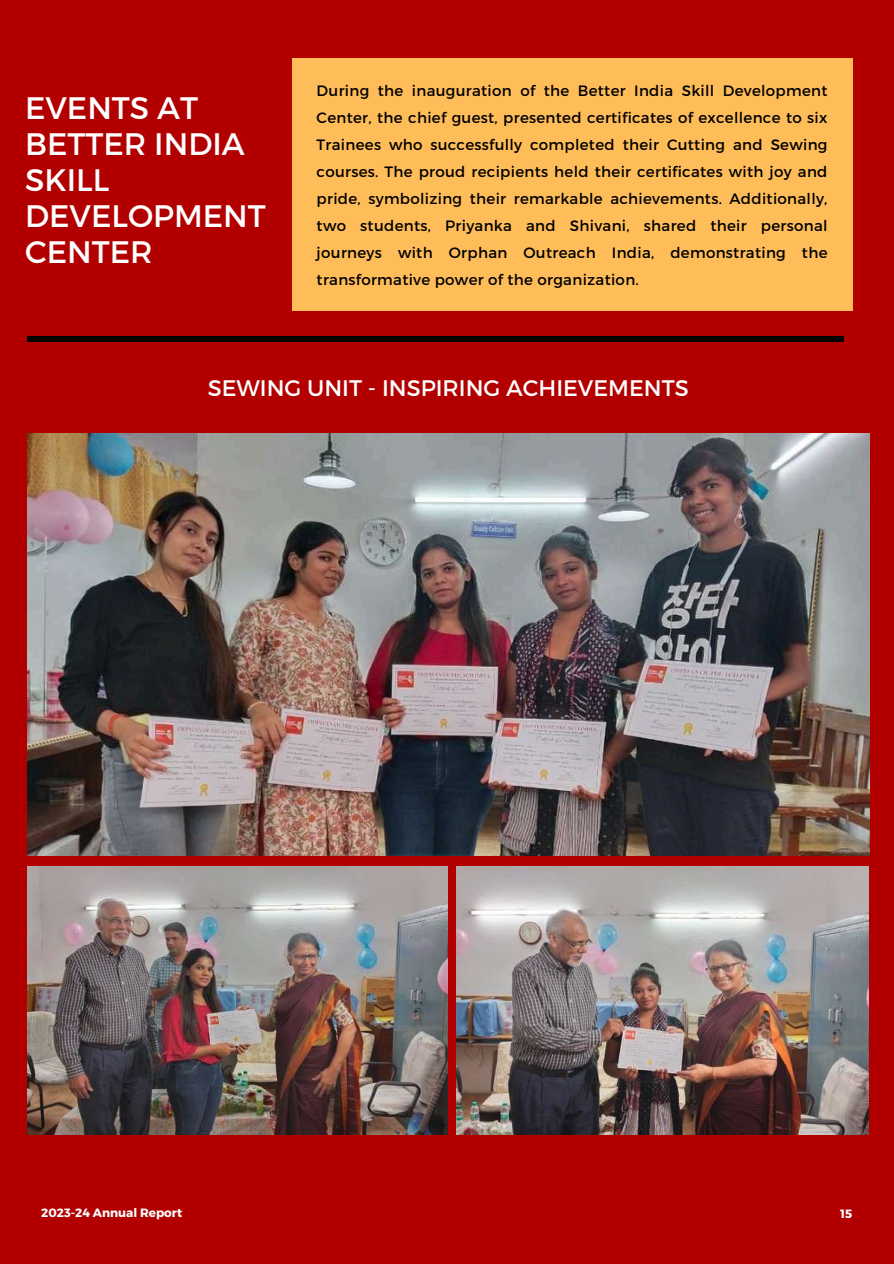
<style>
.page{position:relative;width:894px;height:1264px;background:#fff}
.page>*{position:absolute;margin:0;border:0;box-sizing:border-box;transform-origin:0 0}
.t1{font:31.05px/36px "Montserrat";color:#fff}
.t2{font:22.5px "Montserrat";color:#fff}
.t3{font:15px/27px "Montserrat";letter-spacing:.02em;color:#000;text-align:justify}
.t4{font:700 12px "Montserrat";color:#fff}
</style>
<div class="page">
<div style="left:0;top:0;width:893px;height:1263px;background:#b20000"></div>
<hr style="left:27px;top:337px;width:816px;height:4px;background:#000">
<img style="left:27px;top:433px;width:842px;height:422px">
<img style="left:27px;top:866px;width:420px;height:268px">
<img style="left:456px;top:866px;width:412px;height:268px">
<div style="left:292px;top:58px;width:560px;height:253px;background:#ffbd59"></div>
<h1 class="t1" style="left:25px;top:88px;width:242px">EVENTS AT<br>BETTER INDIA<br>SKILL<br>DEVELOPMENT<br>CENTER</h1>
<p class="t3" style="left:316px;top:76px;width:512px">During the inauguration of the Better India Skill Development Center, the chief guest, presented certificates of excellence to six Trainees who successfully completed their Cutting and Sewing courses. The proud recipients held their certificates with joy and pride, symbolizing their remarkable achievements. Additionally, two students, Priyanka and Shivani, shared their personal journeys with Orphan Outreach India, demonstrating the transformative power of the organization.</p>
<h2 class="t2" style="left:208px;top:373px;width:482px">SEWING UNIT - INSPIRING ACHIEVEMENTS</h2>
<p class="t4" style="left:41px;top:1205px;width:142px">2023-24 Annual Report</p>
<p class="t4" style="left:840px;top:1206px;width:14px">15</p>
</div>
